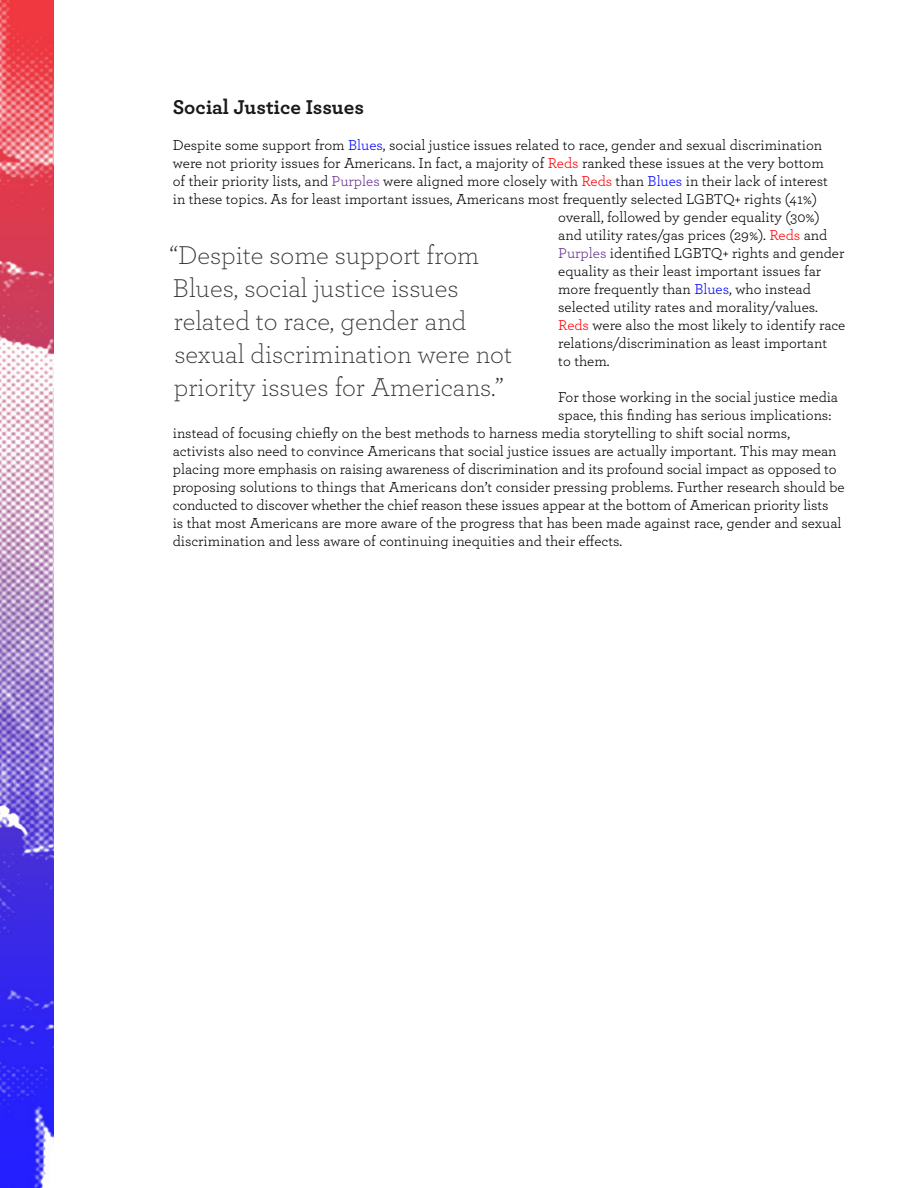
<style>
.page{position:relative;width:918px;height:1188px;background:#fff}
.page>*{position:absolute;margin:0;border:0;box-sizing:border-box;transform-origin:0 0}
.PCC_Pull_Quote{font:300 27px/33px "Archer";color:#333}
.PCC_Header_3{font:700 21px "Archer";color:#1a1a1a}
.PCC_Body{font:15px "Archer";color:#000}
.s1{color:#00f}
.s2{color:#f00}
.s3{color:#662d91}
</style>
<div class="page">
<img style="left:0;top:0;width:54px;height:1188px">
<p class="PCC_Header_3" style="left:173px;top:90px;width:193px">Social Justice Issues</p>
<p class="PCC_Body" style="left:173px;top:135px;width:651px">Despite some support from <span class="s1">Blues</span>, social justice issues related to race, gender and sexual discrimination</p>
<p class="PCC_Body" style="left:173px;top:153px;width:653px">were not priority issues for Americans. In fact, a majority of <span class="s2">Reds</span> ranked these issues at the very bottom</p>
<p class="PCC_Body" style="left:173px;top:171px;width:657px">of their priority lists, and <span class="s3">Purples</span> were aligned more closely with <span class="s2">Reds</span> than <span class="s1">Blues</span> in their lack of interest</p>
<p class="PCC_Body" style="left:173px;top:189px;width:646px">in these topics. As for least important issues, Americans most frequently selected LGBTQ+ rights (41%)</p>
<p class="PCC_Body" style="left:558px;top:207px;width:263px">overall, followed by gender equality (30%)</p>
<p class="PCC_Body" style="left:558px;top:225px;width:271px">and utility rates/gas prices (29%). <span class="s2">Reds</span> and</p>
<p class="PCC_Body" style="left:558px;top:243px;width:288px"><span class="s3">Purples</span> identified LGBTQ+ rights and gender</p>
<p class="PCC_Body" style="left:558px;top:261px;width:264px">equality as their least important issues far</p>
<p class="PCC_Body" style="left:558px;top:279px;width:254px">more frequently than <span class="s1">Blues</span>, who instead</p>
<p class="PCC_Body" style="left:558px;top:297px;width:261px">selected utility rates and morality/values.</p>
<p class="PCC_Body" style="left:558px;top:315px;width:289px"><span class="s2">Reds</span> were also the most likely to identify race</p>
<p class="PCC_Body" style="left:558px;top:333px;width:271px">relations/discrimination as least important</p>
<p class="PCC_Body" style="left:558px;top:351px;width:53px">to them.</p>
<p class="PCC_Body" style="left:558px;top:387px;width:281px">For those working in the social justice media</p>
<p class="PCC_Body" style="left:558px;top:405px;width:275px">space, this finding has serious implications:</p>
<p class="PCC_Body" style="left:173px;top:423px;width:619px">instead of focusing chiefly on the best methods to harness media storytelling to shift social norms,</p>
<p class="PCC_Body" style="left:173px;top:441px;width:665px">activists also need to convince Americans that social justice issues are actually important. This may mean</p>
<p class="PCC_Body" style="left:173px;top:459px;width:665px">placing more emphasis on raising awareness of discrimination and its profound social impact as opposed to</p>
<p class="PCC_Body" style="left:173px;top:477px;width:673px">proposing solutions to things that Americans don’t consider pressing problems. Further research should be</p>
<p class="PCC_Body" style="left:173px;top:495px;width:657px">conducted to discover whether the chief reason these issues appear at the bottom of American priority lists</p>
<p class="PCC_Body" style="left:173px;top:513px;width:670px">is that most Americans are more aware of the progress that has been made against race, gender and sexual</p>
<p class="PCC_Body" style="left:173px;top:531px;width:451px">discrimination and less aware of continuing inequities and their effects.</p>
<p class="PCC_Pull_Quote" style="left:169px;top:237px;width:344px">“Despite some support from<br>Blues, social justice issues related to race, gender and sexual discrimination were not priority issues for Americans.”</p>
</div>
